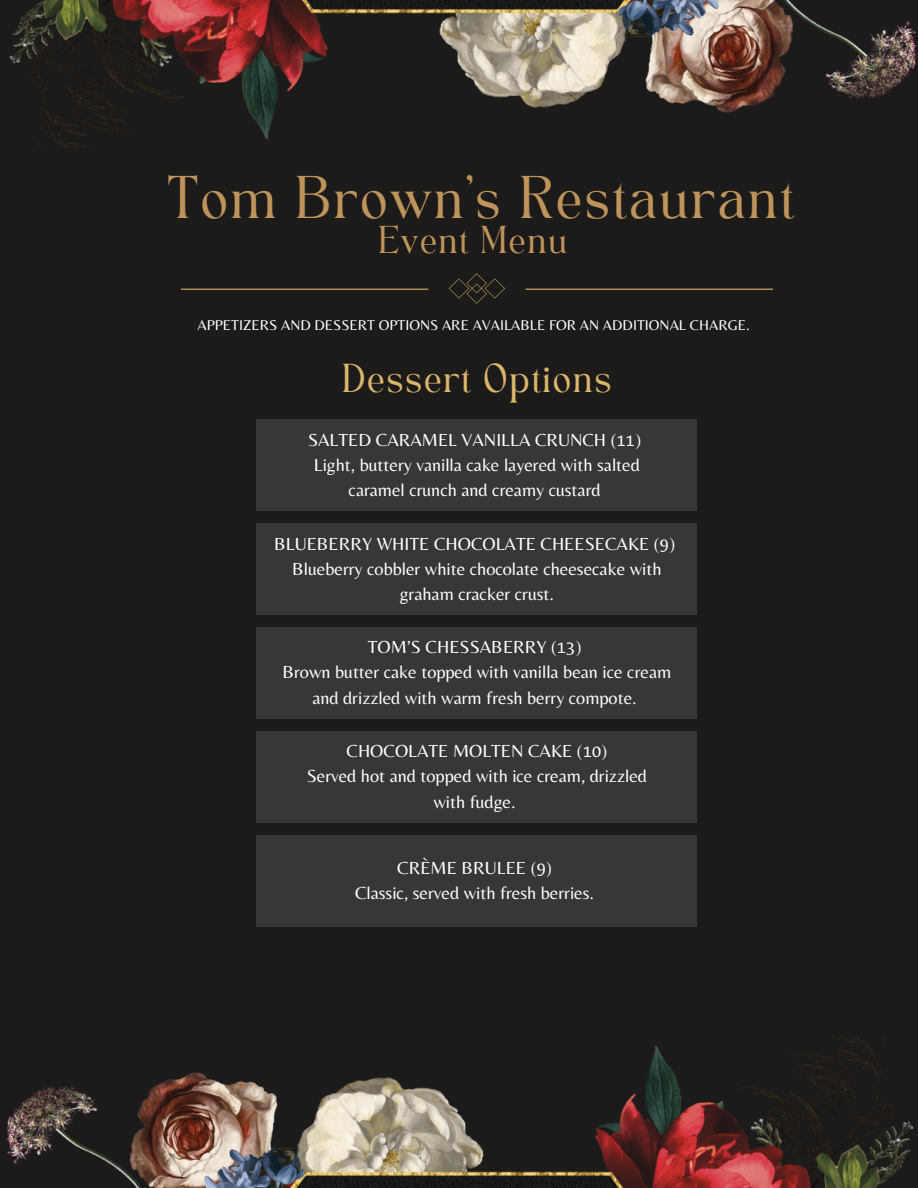
<style>
.page{position:relative;width:918px;height:1188px;background:#1d1b1a}
.page>*{position:absolute;margin:0;border:0;box-sizing:border-box;transform-origin:0 0}
.t1{font:42.15px "TAN Angleton";color:#bd955b}
.t2{font:28.2px "TAN Angleton";color:#dbb66b}
.t3{font:27.15px "TAN Angleton";color:#bd955b}
.t4{font:18.15px/25.3px "Belleza";color:#fff;text-align:center}
.t5{font:14.7px "Belleza";color:#fff}
</style>
<div class="page">
<svg style="left:449px;top:273px;width:56px;height:31px"></svg>
<hr style="left:526px;top:289px;width:247px;height:1px;background:#dbb66b">
<hr style="left:181px;top:289px;width:247px;height:1px;background:#dbb66b">
<img style="left:9px;top:0;width:908px;height:147px">
<img style="left:6px;top:1038px;width:908px;height:150px">
<div style="left:257px;top:419px;width:440px;height:92px;background:#393736"></div>
<div style="left:257px;top:627px;width:440px;height:92px;background:#393736"></div>
<div style="left:257px;top:523px;width:440px;height:92px;background:#393736"></div>
<div style="left:257px;top:731px;width:440px;height:92px;background:#393736"></div>
<div style="left:257px;top:835px;width:440px;height:92px;background:#393736"></div>
<p class="t1" style="left:166px;top:175px;width:630px">Tom Brown's Restaurant</p>
<p class="t3" style="left:378px;top:225px;width:191px">Event Menu</p>
<p class="t5" style="left:198px;top:316px;width:554px">APPETIZERS AND DESSERT OPTIONS ARE AVAILABLE FOR AN ADDITIONAL CHARGE.</p>
<p class="t2" style="left:341px;top:363px;width:273px">Dessert Options</p>
<p class="t4" style="left:308px;top:427px;width:335px">SALTED CARAMEL VANILLA CRUNCH (11)</p>
<p class="t4" style="left:314px;top:452px;width:328px">Light, buttery vanilla cake layered with salted caramel crunch and creamy custard</p>
<p class="t4" style="left:274px;top:531px;width:402px">BLUEBERRY WHITE CHOCOLATE CHEESECAKE (9)</p>
<p class="t4" style="left:292px;top:556px;width:371px">Blueberry cobbler white chocolate cheesecake with graham cracker crust.</p>
<p class="t4" style="left:368px;top:634px;width:215px">TOM’S CHESSABERRY (13)</p>
<p class="t4" style="left:282px;top:659px;width:390px">Brown butter cake topped with vanilla bean ice cream and drizzled with warm fresh berry compote.</p>
<p class="t4" style="left:347px;top:738px;width:262px">CHOCOLATE MOLTEN CAKE (10)</p>
<p class="t4" style="left:307px;top:763px;width:342px">Served hot and topped with ice cream, drizzled with fudge.</p>
<p class="t4" style="left:397px;top:855px;width:156px">CRÈME BRULEE (9)</p>
<p class="t4" style="left:355px;top:880px;width:241px">Classic, served with fresh berries.</p>
</div>
